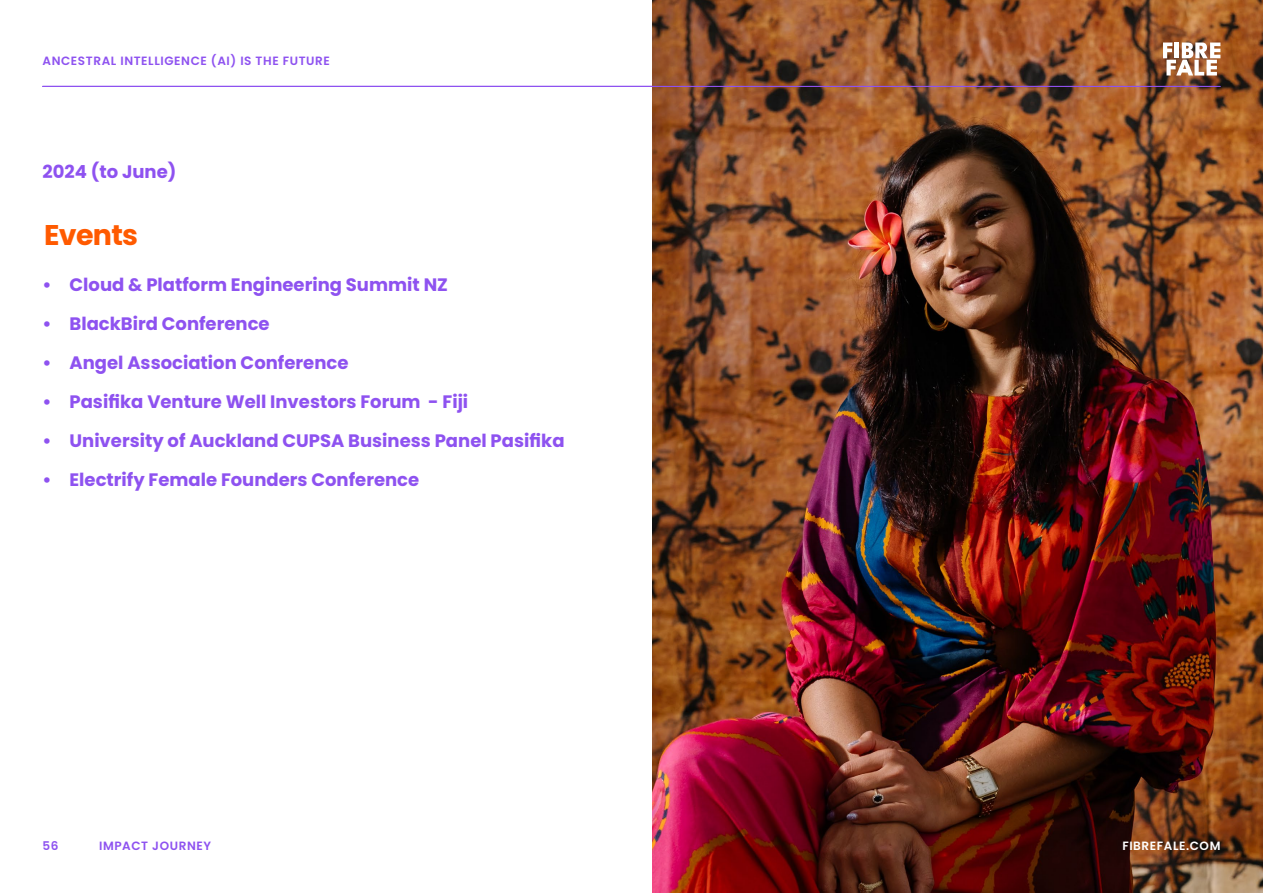
<style>
.page{position:relative;width:1263px;height:893px;background:#fff}
.page>*{position:absolute;margin:0;border:0;box-sizing:border-box;transform-origin:0 0}
.t1{font:700 28.5px "Poppins";letter-spacing:-.025em;color:#ff5a00}
.t2{font:700 18px "Poppins";color:#8e52f0}
.t3{font:600 12px "Poppins";letter-spacing:.05em;color:#8e52f0}
.t4{font:600 12px "Poppins";letter-spacing:.05em;color:#fff}
</style>
<div class="page">
<img style="left:653px;top:0;width:610px;height:893px">
<hr style="left:43px;top:86px;width:1177px;height:1px;background:#8e52f0">
<svg style="left:1163px;top:43px;width:57px;height:33px"></svg>
<p class="t3" style="left:43px;top:54px;width:289px">ANCESTRAL INTELLIGENCE (AI) IS THE FUTURE</p>
<p class="t2" style="left:43px;top:161px;width:135px">2024 (to June)</p>
<h1 class="t1" style="left:44px;top:218px;width:95px">Events</h1>
<p class="t2" style="left:43px;top:274px;width:407px">• Cloud &amp; Platform Engineering Summit NZ</p>
<p class="t2" style="left:43px;top:313px;width:229px">• BlackBird Conference</p>
<p class="t2" style="left:43px;top:352px;width:307px">• Angel Association Conference</p>
<p class="t2" style="left:43px;top:391px;width:427px">• Pasifika Venture Well Investors Forum - Fiji</p>
<p class="t2" style="left:43px;top:430px;width:523px">• University of Auckland CUPSA Business Panel Pasifika</p>
<p class="t2" style="left:43px;top:469px;width:378px">• Electrify Female Founders Conference</p>
<p class="t3" style="left:43px;top:839px;width:18px">56</p>
<p class="t3" style="left:99px;top:839px;width:113px">IMPACT JOURNEY</p>
<p class="t4" style="left:1122px;top:839px;width:100px">FIBREFALE.COM</p>
</div>
